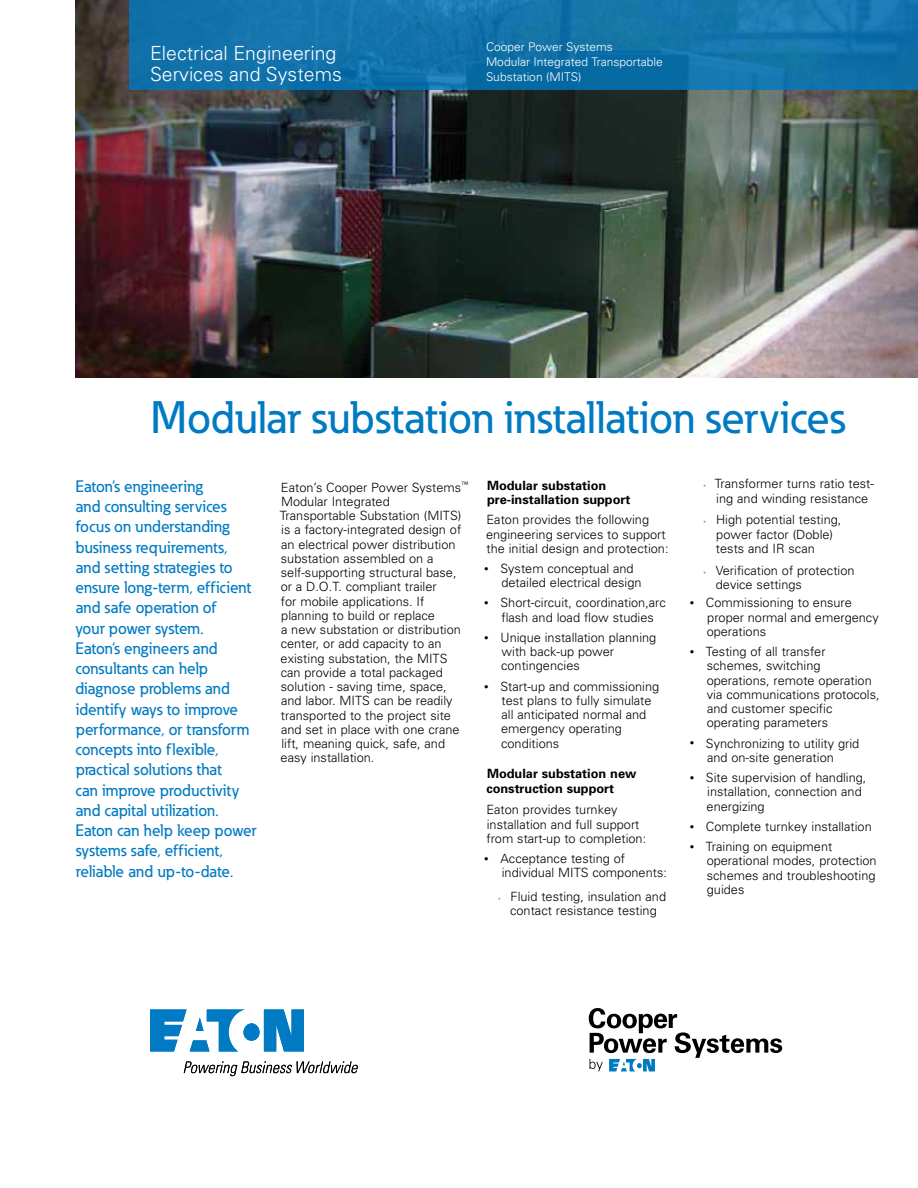
<style>
.page{position:relative;width:918px;height:1188px;background:#fff}
.page>*{position:absolute;margin:0;border:0;box-sizing:border-box;transform-origin:0 0}
.t1{font:500 45px "Eaton";letter-spacing:-.005em;color:#007ac2}
.t2{font:300 19.5px/21px "Univers";color:#fff}
.t3{font:500 16.5px/20.2px "Eaton";color:#007ac2}
.t4{font:300 12.75px/14.2px "Univers";color:#000}
.t5{font:700 12.75px/14.2px "Univers";color:#000}
.t6{font:300 12px/15px "Univers";color:#fff}
.s1{font-size:9px}
.s2{font-family:"Myriad Pro";font-weight:400;font-size:9px;color:#939598}
</style>
<div class="page">
<img style="left:75px;top:0;width:843px;height:378px">
<svg style="left:589px;top:1008px;width:193px;height:63px"></svg>
<div style="left:129px;top:0;width:789px;height:90px;background:linear-gradient(to bottom,#1877af,#0c6ea7)"></div>
<svg style="left:150px;top:1010px;width:154px;height:42px"></svg>
<svg style="left:184px;top:1061px;width:174px;height:15px"></svg>
<h2 class="t2" style="left:150px;top:42px;width:193px">Electrical Engineering<br>Services and Systems</h2>
<p class="t6" style="left:486px;top:39px;width:178px">Cooper Power Systems<br>Modular Integrated Transportable<br>Substation (MITS)</p>
<h1 class="t1" style="left:150px;top:390px;width:696px">Modular substation installation services</h1>
<p class="t3" style="left:75px;top:476px;width:183px">Eaton’s engineering<br>and consulting services focus on understanding business requirements,<br>and setting strategies to ensure long-term, efficient and safe operation of<br>your power system.<br>Eaton’s engineers and consultants can help diagnose problems and identify ways to improve performance, or transform concepts into flexible, practical solutions that<br>can improve productivity and capital utilization.<br>Eaton can help keep power systems safe, efficient, reliable and up-to-date.</p>
<p class="t4" style="left:280px;top:480px;width:190px">Eaton’s Cooper Power Systems<sup>™<br></sup>Modular Integrated<br>Transportable Substation (MITS) is a factory-integrated design of an electrical power distribution substation assembled on a self-supporting structural base, or a D.O.T. compliant trailer<br>for mobile applications. If planning to build or replace<br>a new substation or distribution center, or add capacity to an existing substation, the MITS can provide a total packaged solution - saving time, space, and labor. MITS can be readily transported to the project site and set in place with one crane lift, meaning quick, safe, and easy installation.</p>
<p class="t5" style="left:487px;top:478px;width:145px">Modular substation pre-installation support</p>
<p class="t4" style="left:486px;top:512px;width:184px">Eaton provides the following engineering services to support the initial design and protection:</p>
<p class="t4" style="left:501px;top:561px;width:142px;text-indent:-17px"><span class="s1">•</span> System conceptual and detailed electrical design</p>
<p class="t4" style="left:484px;top:595px;width:183px;text-align:center"><span class="s1">•</span> Short-circuit, coordination,arc flash and load flow studies</p>
<p class="t4" style="left:501px;top:630px;width:157px;text-indent:-17px"><span class="s1">•</span> Unique installation planning with back-up power contingencies</p>
<p class="t4" style="left:501px;top:679px;width:160px;text-indent:-17px"><span class="s1">•</span> Start-up and commissioning test plans to fully simulate all anticipated normal and emergency operating conditions</p>
<p class="t5" style="left:486px;top:766px;width:152px">Modular substation new construction support</p>
<p class="t4" style="left:486px;top:802px;width:161px">Eaton provides turnkey installation and full support from start-up to completion:</p>
<p class="t4" style="left:502px;top:851px;width:167px;text-indent:-18px"><span class="s1">•</span> Acceptance testing of individual MITS components:</p>
<p class="t4" style="left:498px;top:889px;width:170px;text-align:center"><span class="s2">•</span> Fluid testing, insulation and contact resistance testing</p>
<p class="t4" style="left:704px;top:476px;width:172px;text-align:center"><span class="s2">•</span> Transformer turns ratio test&shy;ing and winding resistance</p>
<p class="t4" style="left:716px;top:512px;width:127px;text-indent:-12px"><span class="s2">•</span> High potential testing, power factor (Doble) tests and IR scan</p>
<p class="t4" style="left:716px;top:563px;width:140px;text-indent:-12px"><span class="s2">•</span> Verification of protection device settings</p>
<p class="t4" style="left:707px;top:595px;width:174px;text-indent:-17px"><span class="s1">•</span> Commissioning to ensure proper normal and emergency operations</p>
<p class="t4" style="left:707px;top:644px;width:175px;text-indent:-17px"><span class="s1">•</span> Testing of all transfer schemes, switching operations, remote operation via communications protocols, and customer specific operating parameters</p>
<p class="t4" style="left:707px;top:736px;width:154px;text-indent:-17px"><span class="s1">•</span> Synchronizing to utility grid and on-site generation</p>
<p class="t4" style="left:707px;top:770px;width:161px;text-indent:-17px"><span class="s1">•</span> Site supervision of handling, installation, connection and energizing</p>
<p class="t4" style="left:690px;top:819px;width:183px"><span class="s1">•</span> Complete turnkey installation</p>
<p class="t4" style="left:707px;top:839px;width:172px;text-indent:-17px"><span class="s1">•</span> Training on equipment operational modes, protection schemes and troubleshooting guides</p>
</div>
